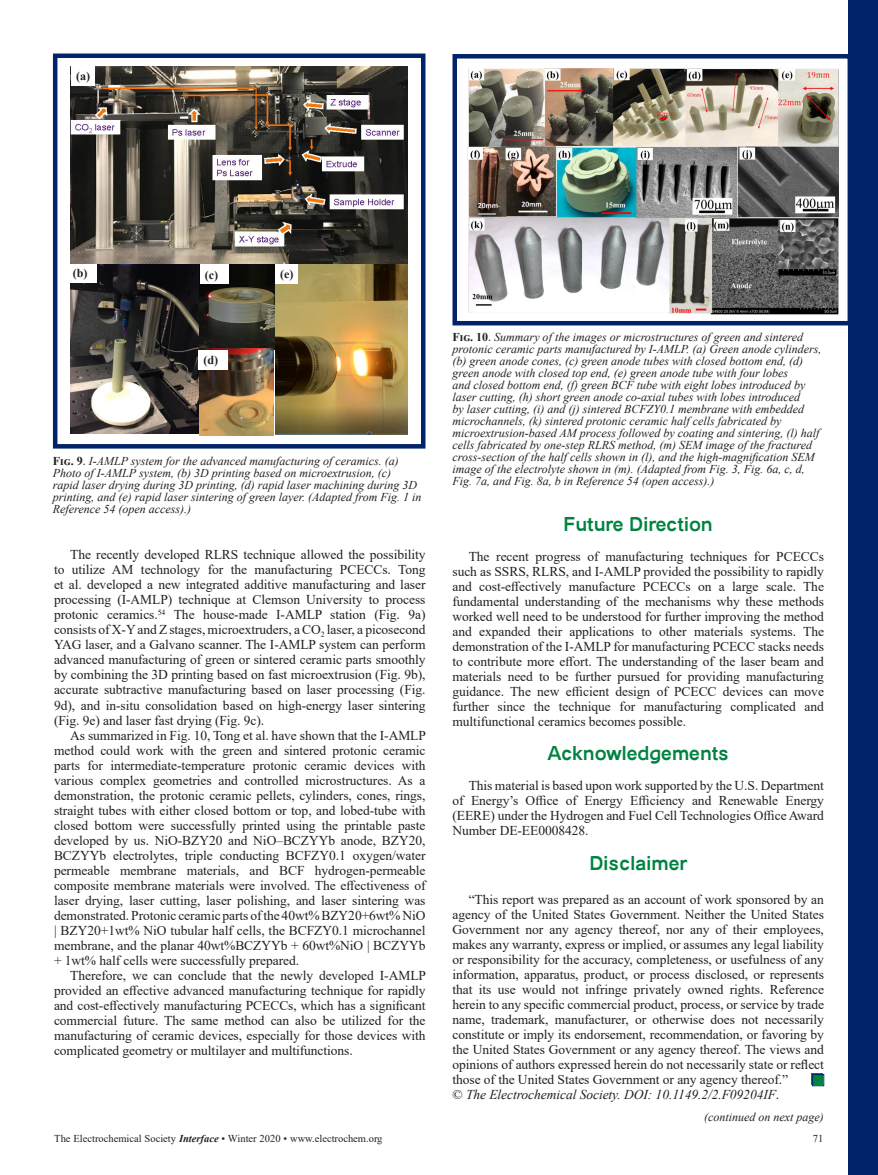
<style>
.page{position:relative;width:878px;height:1175px;background:#fff}
.page>*{position:absolute;margin:0;border:0;box-sizing:border-box;transform-origin:0 0}
.t1{font:700 19.5px "Catriel";letter-spacing:-.005em;color:#008240}
.t2{font:13.5px/15px "Times New Roman";letter-spacing:-.005em;color:#231f20;text-align:justify}
.t3{font:700 12.15px "Times New Roman";color:#231f20}
.t4{font:italic 12px/12px "Times New Roman";color:#231f20}
.t5{font:10.5px "Times New Roman";color:#231f20}
.s1{font-weight:700;font-style:normal}
.s2{font-style:normal}
.s3{font-style:italic}
.s4{font-weight:700;font-style:italic}
</style>
<div class="page">
<div style="left:847px;top:0;width:31px;height:1174px;background:#002369"></div>
<div style="left:811px;top:1073px;width:11px;height:11px;background:#008240"></div>
<div style="left:812px;top:1074px;width:12px;height:12px;border:1px solid #002369"></div>
<img style="left:199px;top:264px;width:75px;height:171px">
<img style="left:275px;top:265px;width:133px;height:170px">
<img style="left:71px;top:264px;width:127px;height:169px">
<div style="left:68px;top:263px;width:28px;height:20px;background:#fff"></div>
<div style="left:275px;top:264px;width:22px;height:19px;background:#fff"></div>
<div style="left:198px;top:350px;width:29px;height:20px;background:#fff"></div>
<div style="left:200px;top:265px;width:28px;height:19px;background:#fff"></div>
<img style="left:71px;top:66px;width:337px;height:198px">
<div style="left:71px;top:66px;width:23px;height:19px;background:#fff"></div>
<div style="left:53px;top:53px;width:372px;height:395px;border:4px solid #002369"></div>
<img style="left:467px;top:68px;width:371px;height:246px">
<div style="left:452px;top:54px;width:400px;height:271px;border:4px solid #002369"></div>
<p class="t3" style="left:76px;top:67px;width:16px">(a)</p>
<p class="t3" style="left:73px;top:264px;width:16px">(b)</p>
<p class="t3" style="left:280px;top:265px;width:15px">(e)</p>
<p class="t3" style="left:205px;top:266px;width:15px">(c)</p>
<p class="t3" style="left:203px;top:351px;width:16px">(d)</p>
<p class="t4" style="left:53px;top:454px;width:370px"><span class="s1">Fig. 9</span><span class="s2">.</span> I-AMLP system for the advanced manufacturing of ceramics. (a)<br>Photo of I-AMLP system, (b) 3D printing based on microextrusion, (c)<br>rapid laser drying during 3D printing, (d) rapid laser machining during 3D printing, and (e) rapid laser sintering of green layer. (Adapted from Fig. 1 in Reference 54 (open access).)</p>
<p class="t2" style="left:54px;top:547px;width:373px;text-indent:16px">The recently developed RLRS technique allowed the possibility to utilize AM technology for the manufacturing PCECCs. Tong et al. developed a new integrated additive manufacturing and laser processing (I-AMLP) technique at Clemson University to process protonic ceramics.<sup>54</sup> The house-made I-AMLP station (Fig. 9a) consists of X-Y and Z stages, microextruders, a CO<sub>2</sub> laser, a picosecond YAG laser, and a Galvano scanner. The I-AMLP system can perform advanced manufacturing of green or sintered ceramic parts smoothly by combining the 3D printing based on fast microextrusion (Fig. 9b), accurate subtractive manufacturing based on laser processing (Fig.<br>9d), and in-situ consolidation based on high-energy laser sintering (Fig. 9e) and laser fast drying (Fig. 9c).</p>
<p class="t2" style="left:54px;top:727px;width:373px;text-indent:16px">As summarized in Fig. 10, Tong et al. have shown that the I-AMLP method could work with the green and sintered protonic ceramic parts for intermediate-temperature protonic ceramic devices with various complex geometries and controlled microstructures. As a demonstration, the protonic ceramic pellets, cylinders, cones, rings, straight tubes with either closed bottom or top, and lobed-tube with closed bottom were successfully printed using the printable paste developed by us. NiO-BZY20 and NiO–BCZYYb anode, BZY20, BCZYYb electrolytes, triple conducting BCFZY0.1 oxygen/water permeable membrane materials, and BCF hydrogen-permeable composite membrane materials were involved. The effectiveness of laser drying, laser cutting, laser polishing, and laser sintering was demonstrated. Protonic ceramic parts of the 40wt% BZY20+6wt% NiO | BZY20+1wt% NiO tubular half cells, the BCFZY0.1 microchannel membrane, and the planar 40wt%BCZYYb + 60wt%NiO | BCZYYb + 1wt% half cells were successfully prepared.</p>
<p class="t2" style="left:54px;top:967px;width:373px;text-indent:16px">Therefore, we can conclude that the newly developed I-AMLP provided an effective advanced manufacturing technique for rapidly and cost-effectively manufacturing PCECCs, which has a significant commercial future. The same method can also be utilized for the manufacturing of ceramic devices, especially for those devices with complicated geometry or multilayer and multifunctions.</p>
<p class="t4" style="left:452px;top:331px;width:370px"><span class="s1">Fig. 10</span><span class="s2">.</span> Summary of the images or microstructures of green and sintered protonic ceramic parts manufactured by I-AMLP. (a) Green anode cylinders, (b) green anode cones, (c) green anode tubes with closed bottom end, (d) green anode with closed top end, (e) green anode tube with four lobes<br>and closed bottom end, (f) green BCF tube with eight lobes introduced by laser cutting, (h) short green anode co-axial tubes with lobes introduced<br>by laser cutting, (i) and (j) sintered BCFZY0.1 membrane with embedded microchannels, (k) sintered protonic ceramic half cells fabricated by microextrusion-based AM process followed by coating and sintering, (l) half cells fabricated by one-step RLRS method, (m) SEM image of the fractured cross-section of the half cells shown in (l), and the high-magnification SEM image of the electrolyte shown in (m). (Adapted from Fig. 3, Fig. 6a, c, d, Fig. 7a, and Fig. 8a, b in Reference 54 (open access).)</p>
<h1 class="t1" style="left:563px;top:512px;width:151px">Future Direction</h1>
<p class="t2" style="left:452px;top:548px;width:373px;text-indent:16px">The recent progress of manufacturing techniques for PCECCs such as SSRS, RLRS, and I-AMLP provided the possibility to rapidly and cost-effectively manufacture PCECCs on a large scale. The fundamental understanding of the mechanisms why these methods worked well need to be understood for further improving the method and expanded their applications to other materials systems. The demonstration of the I-AMLP for manufacturing PCECC stacks needs to contribute more effort. The understanding of the laser beam and materials need to be further pursued for providing manufacturing guidance. The new efficient design of PCECC devices can move further since the technique for manufacturing complicated and multifunctional ceramics becomes possible.</p>
<h1 class="t1" style="left:547px;top:742px;width:183px">Acknowledgements</h1>
<p class="t2" style="left:452px;top:778px;width:373px;text-indent:16px">This material is based upon work supported by the U.S. Department of Energy’s Office of Energy Efficiency and Renewable Energy (EERE) under the Hydrogen and Fuel Cell Technologies Office Award Number DE-EE0008428.</p>
<h1 class="t1" style="left:589px;top:851px;width:99px">Disclaimer</h1>
<p class="t2" style="left:452px;top:892px;width:373px;text-align:left;text-indent:16px">“This report was prepared as an account of work sponsored by an agency of the United States Government. Neither the United States Government nor any agency thereof, nor any of their employees, makes any warranty, express or implied, or assumes any legal liability or responsibility for the accuracy, completeness, or usefulness of any information, apparatus, product, or process disclosed, or represents that its use would not infringe privately owned rights. Reference herein to any specific commercial product, process, or service by trade name, trademark, manufacturer, or otherwise does not necessarily constitute or imply its endorsement, recommendation, or favoring by the United States Government or any agency thereof. The views and opinions of authors expressed herein do not necessarily state or reflect those of the United States Government or any agency thereof.”<br>© <span class="s3">The Electrochemical Society. DOI: 10.1149.2/2.F09204IF</span>.</p>
<p class="t4" style="left:704px;top:1110px;width:121px">(continued on next page)</p>
<p class="t5" style="left:54px;top:1131px;width:330px">The Electrochemical Society <span class="s4">Interface</span> • Winter 2020 • www.electrochem.org</p>
<p class="t5" style="left:812px;top:1131px;width:12px">71</p>
</div>
